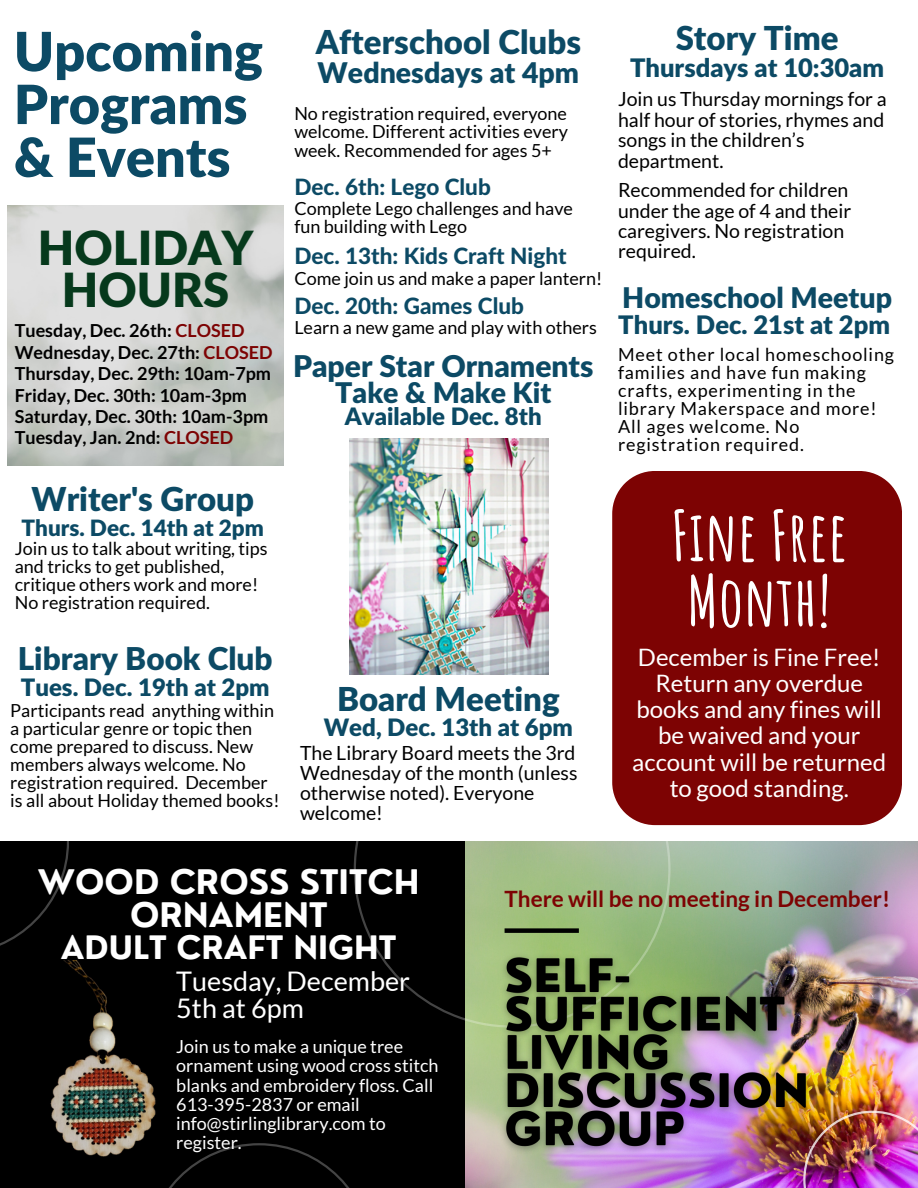
<style>
.page{position:relative;width:918px;height:1188px;background:#fff}
.page>*{position:absolute;margin:0;border:0;box-sizing:border-box;transform-origin:0 0}
.t1{font:700 69px/65.2px "Amatic SC";color:#fff}
.t2{font:900 54px/52.8px "Lato Latin";color:#0c4a65}
.t3{font:900 47.1px/41.7px "Lato Latin";color:#06391c;text-align:center}
.t4{font:900 33px "Lato Latin";color:#0c4a65}
.t5{font:700 33px/32.7px "Nourd";color:#fff;text-align:center}
.t6{font:700 31.5px "Nourd";color:#fff}
.t7{font:900 31.5px "Lato Latin";color:#0c4a65}
.t8{font:900 30px "Lato Latin";color:#0c4a65}
.t9{font:900 28.5px "Lato Latin";color:#0c4a65}
.t10{font:27px/27px "Lato";color:#fff}
.t11{font:900 25.5px "Lato Latin";color:#0c4a65}
.t12{font:24px/26.2px "Lato";color:#fff;text-align:center}
.t13{font:900 24px "Lato Latin";color:#0c4a65}
.t14{font:800 22.5px "Lato Latin";color:#0c4a65}
.t15{font:700 22.5px "Lato";color:#7d0303}
.t16{font:900 22.5px "Lato Latin";color:#0c4a65}
.t17{font:19.5px/20.4px "Lato";color:#000}
.t18{font:18px/18px "Lato";color:#000}
.t19{font:700 18px "Lato";color:#000}
.t20{font:18px/18px "Lato";letter-spacing:.045em;color:#000}
.t21{font:18px/19.2px "Lato";color:#fff}
.s1{color:#7d0303}
</style>
<div class="page">
<div style="left:0;top:841px;width:918px;height:347px;background:#000"></div>
<img style="left:465px;top:841px;width:453px;height:347px">
<svg style="left:354px;top:825px;width:317px;height:203px"></svg>
<img style="left:494px;top:947px;width:324px;height:213px">
<img style="left:803px;top:1111px;width:115px;height:77px">
<div style="left:505px;top:928px;width:74px;height:5px;background:#000"></div>
<img style="left:50px;top:961px;width:106px;height:196px">
<svg style="left:0;top:841px;width:69px;height:105px"></svg>
<svg style="left:145px;top:1143px;width:205px;height:45px"></svg>
<div style="left:612px;top:471px;width:290px;height:354px;background:#7d0303"></div>
<img style="left:349px;top:439px;width:199px;height:235px">
<p class="t2" style="left:14px;top:28px;width:251px">Upcoming<br>Programs &amp; Events</p>
<p class="t4" style="left:676px;top:24px;width:164px">Story Time</p>
<p class="t4" style="left:316px;top:27px;width:267px">Afterschool Clubs</p>
<p class="t9" style="left:318px;top:60px;width:263px">Wednesdays at 4pm</p>
<p class="t18" style="left:294px;top:104px;width:275px;text-align:justify">No registration required, everyone welcome. Different activities every week. Recommended for ages 5+</p>
<p class="t14" style="left:294px;top:177px;width:198px">Dec. 6th: Lego Club</p>
<p class="t18" style="left:294px;top:199px;width:280px">Complete Lego challenges and have fun building with Lego</p>
<p class="t14" style="left:294px;top:246px;width:274px">Dec. 13th: Kids Craft Night</p>
<p class="t18" style="left:294px;top:269px;width:309px">Come join us and make a paper lantern!</p>
<p class="t14" style="left:294px;top:296px;width:231px">Dec. 20th: Games Club</p>
<p class="t18" style="left:294px;top:319px;width:304px">Learn a new game and play with others</p>
<p class="t11" style="left:630px;top:57px;width:256px">Thursdays at 10:30am</p>
<p class="t17" style="left:618px;top:89px;width:270px">Join us Thursday mornings for a half hour of stories, rhymes and songs in the children’s department.</p>
<p class="t17" style="left:618px;top:180px;width:235px">Recommended for children under the age of 4 and their caregivers. No registration required.</p>
<p class="t9" style="left:622px;top:285px;width:271px">Homeschool Meetup</p>
<p class="t11" style="left:618px;top:314px;width:273px">Thurs. Dec. 21st at 2pm</p>
<p class="t20" style="left:618px;top:345px;width:278px">Meet other local homeschooling families and have fun making crafts, experimenting in the library Makerspace and more!<br>All ages welcome. No registration required.</p>
<p class="t3" style="left:38px;top:230px;width:217px">HOLIDAY<br>HOURS</p>
<p class="t19" style="left:15px;top:320px;width:231px">Tuesday, Dec. 26th: <span class="s1">CLOSED</span></p>
<p class="t19" style="left:15px;top:341px;width:259px">Wednesday, Dec. 27th: <span class="s1">CLOSED</span></p>
<p class="t19" style="left:15px;top:362px;width:258px">Thursday, Dec. 29th: 10am-7pm</p>
<p class="t19" style="left:15px;top:384px;width:234px">Friday, Dec. 30th: 10am-3pm</p>
<p class="t19" style="left:15px;top:405px;width:255px">Saturday, Dec. 30th: 10am-3pm</p>
<p class="t19" style="left:15px;top:427px;width:220px">Tuesday, Jan. 2nd: <span class="s1">CLOSED</span></p>
<p class="t8" style="left:293px;top:353px;width:302px">Paper Star Ornaments</p>
<p class="t9" style="left:335px;top:380px;width:218px">Take &amp; Make Kit</p>
<p class="t13" style="left:345px;top:406px;width:198px">Available Dec. 8th</p>
<p class="t4" style="left:32px;top:485px;width:224px">Writer's Group</p>
<p class="t16" style="left:22px;top:518px;width:244px">Thurs. Dec. 14th at 2pm</p>
<p class="t18" style="left:15px;top:539px;width:254px">Join us to talk about writing, tips and tricks to get published, critique others work and more!<br>No registration required.</p>
<p class="t7" style="left:18px;top:645px;width:256px">Library Book Club</p>
<p class="t13" style="left:21px;top:677px;width:250px">Tues. Dec. 19th at 2pm</p>
<p class="t18" style="left:10px;top:701px;width:271px">Participants read anything within a particular genre or topic then come prepared to discuss. New members always welcome. No registration required. December is all about Holiday themed books!</p>
<p class="t4" style="left:337px;top:685px;width:224px">Board Meeting</p>
<p class="t13" style="left:324px;top:717px;width:251px">Wed, Dec. 13th at 6pm</p>
<p class="t17" style="left:300px;top:742px;width:279px">The Library Board meets the 3rd<br>Wednesday of the month (unless otherwise noted). Everyone welcome!</p>
<p class="t1" style="left:671px;top:502px;width:178px">Fine Free<br>Month!</p>
<p class="t12" style="left:632px;top:643px;width:255px">December is Fine Free!<br>Return any overdue books and any fines will be waived and your account will be returned to good standing.</p>
<p class="t5" style="left:38px;top:865px;width:383px">WOOD CROSS STITCH<br>ORNAMENT</p>
<p class="t6" style="left:61px;top:928px;width:337px">ADULT CRAFT NIGHT</p>
<p class="t10" style="left:176px;top:967px;width:235px">Tuesday, December<br>5th at 6pm</p>
<p class="t21" style="left:176px;top:1037px;width:264px">Join us to make a unique tree ornament using wood cross stitch blanks and embroidery floss. Call<br>613-395-2837 or email info@stirlinglibrary.com to register.</p>
<p class="t15" style="left:505px;top:885px;width:387px">There will be no meeting in December!</p>
</div>
